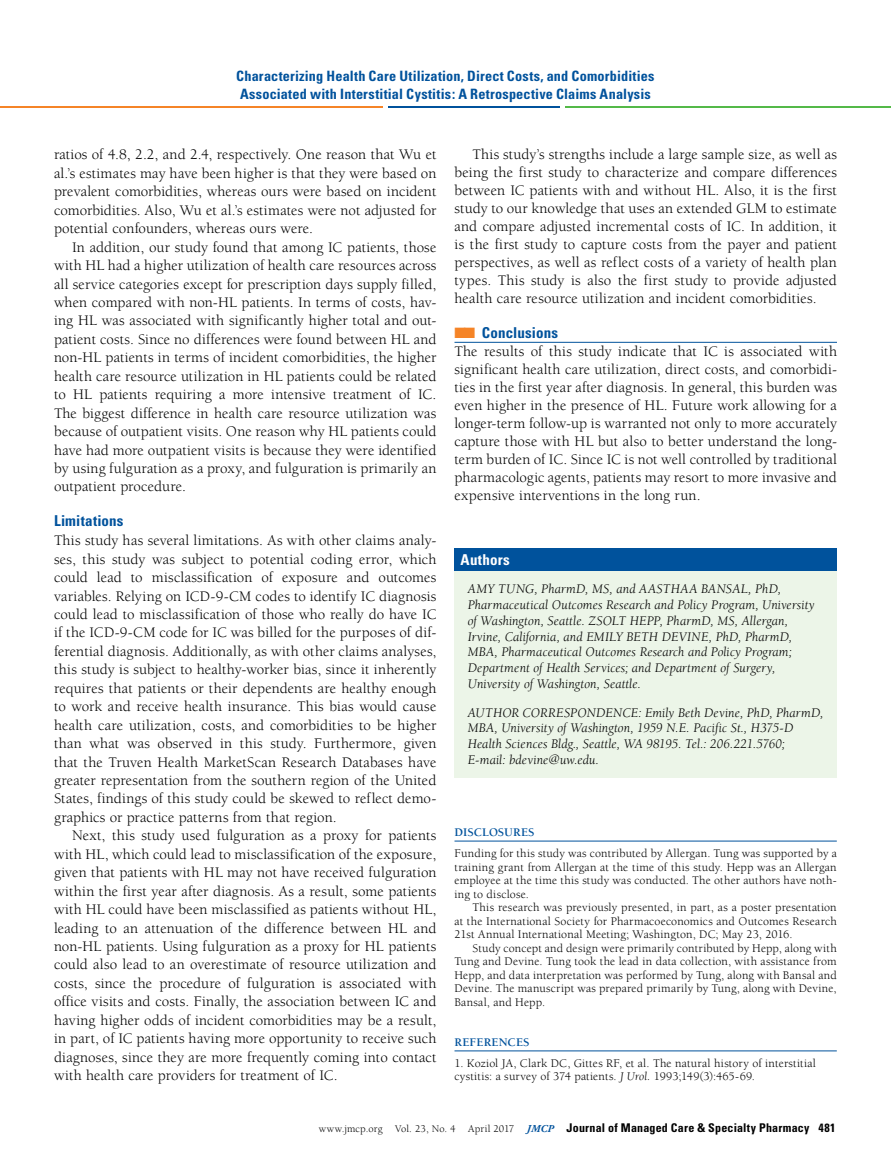
<style>
.page{position:relative;width:891px;height:1175px;background:#fff}
.page>*{position:absolute;margin:0;border:0;box-sizing:border-box;transform-origin:0 0}
.t1{font:15px/18.5px "Berkeley Pro";letter-spacing:.005em;color:#000;text-align:justify}
.t2{font:700 condensed 15px "Univers";letter-spacing:.01em;color:#00529c}
.t3{font:700 condensed 15px "Univers";letter-spacing:.02em;color:#fff}
.t4{font:700 condensed 14.25px/18px "Univers";letter-spacing:.015em;color:#00529c}
.t5{font:italic 13.5px/15.8px "Berkeley Pro";letter-spacing:.005em;color:#000}
.t6{font:12px/13.5px "Berkeley Pro";letter-spacing:.015em;color:#000;text-align:justify}
.t7{font:700 condensed 12px "Univers";letter-spacing:.015em;color:#000}
.t8{font:700 12px "Berkeley Pro";letter-spacing:.005em;color:#00529c}
.s1{color:#f58427}
.s2{font-style:italic}
.s3{font-family:"Berkeley Pro";font-weight:400;font-stretch:normal;font-size:10.5px}
.s4{font-family:"Adobe Garamond Pro";font-style:italic;font-stretch:normal;font-size:10.5px;color:#00529c}
</style>
<div class="page">
<hr style="left:0;top:107px;width:383px;height:1px;background:#f58427">
<hr style="left:388px;top:107px;width:172px;height:1px;background:#00529c">
<hr style="left:565px;top:107px;width:326px;height:1px;background:#54b948">
<hr style="left:455px;top:342px;width:382px;height:1px;background:#00529c">
<div style="left:454px;top:548px;width:383px;height:229px;background:#ecf5e8"></div>
<div style="left:454px;top:548px;width:383px;height:22px;background:#00529c"></div>
<hr style="left:455px;top:840px;width:382px;height:1px;background:#00529c">
<hr style="left:455px;top:1050px;width:382px;height:1px;background:#00529c">
<p class="t4" style="left:236px;top:67px;width:420px">Characterizing Health Care Utilization, Direct Costs, and Comorbidities<br>Associated with Interstitial Cystitis: A Retrospective Claims Analysis</p>
<p class="t1" style="left:54px;top:145px;width:384px">ratios of 4.8, 2.2, and 2.4, respectively. One reason that Wu et al.’s estimates may have been higher is that they were based on prevalent comorbidities, whereas ours were based on incident comorbidities. Also, Wu et al.’s estimates were not adjusted for potential confounders, whereas ours were.</p>
<p class="t1" style="left:54px;top:238px;width:384px;text-indent:18px">In addition, our study found that among IC patients, those with HL had a higher utilization of health care resources across all service categories except for prescription days supply filled, when compared with non-HL patients. In terms of costs, hav&shy;ing HL was associated with significantly higher total and out&shy;patient costs. Since no differences were found between HL and non-HL patients in terms of incident comorbidities, the higher health care resource utilization in HL patients could be related to HL patients requiring a more intensive treatment of IC.<br>The biggest difference in health care resource utilization was because of outpatient visits. One reason why HL patients could have had more outpatient visits is because they were identified by using fulguration as a proxy, and fulguration is primarily an outpatient procedure.</p>
<p class="t2" style="left:54px;top:511px;width:71px">Limitations</p>
<p class="t1" style="left:54px;top:531px;width:384px">This study has several limitations. As with other claims analy&shy;ses, this study was subject to potential coding error, which could lead to misclassification of exposure and outcomes variables. Relying on ICD-9-CM codes to identify IC diagnosis could lead to misclassification of those who really do have IC if the ICD-9-CM code for IC was billed for the purposes of dif&shy;ferential diagnosis. Additionally, as with other claims analyses, this study is subject to healthy-worker bias, since it inherently requires that patients or their dependents are healthy enough to work and receive health insurance. This bias would cause health care utilization, costs, and comorbidities to be higher than what was observed in this study. Furthermore, given that the Truven Health MarketScan Research Databases have greater representation from the southern region of the United States, findings of this study could be skewed to reflect demo&shy;graphics or practice patterns from that region.</p>
<p class="t1" style="left:54px;top:826px;width:384px;text-indent:18px">Next, this study used fulguration as a proxy for patients with HL, which could lead to misclassification of the exposure, given that patients with HL may not have received fulguration within the first year after diagnosis. As a result, some patients with HL could have been misclassified as patients without HL, leading to an attenuation of the difference between HL and non-HL patients. Using fulguration as a proxy for HL patients could also lead to an overestimate of resource utilization and costs, since the procedure of fulguration is associated with office visits and costs. Finally, the association between IC and having higher odds of incident comorbidities may be a result, in part, of IC patients having more opportunity to receive such diagnoses, since they are more frequently coming into contact with health care providers for treatment of IC.</p>
<p class="t1" style="left:455px;top:145px;width:384px;line-height:18px;text-indent:18px">This study’s strengths include a large sample size, as well as being the first study to characterize and compare differences between IC patients with and without HL. Also, it is the first study to our knowledge that uses an extended GLM to estimate and compare adjusted incremental costs of IC. In addition, it is the first study to capture costs from the payer and patient perspectives, as well as reflect costs of a variety of health plan types. This study is also the first study to provide adjusted health care resource utilization and incident comorbidities.</p>
<p class="t2" style="left:455px;top:323px;width:105px"><span class="s1">■■</span> Conclusions</p>
<p class="t1" style="left:455px;top:343px;width:384px;line-height:18px">The results of this study indicate that IC is associated with significant health care utilization, direct costs, and comorbidi&shy;ties in the first year after diagnosis. In general, this burden was even higher in the presence of HL. Future work allowing for a longer-term follow-up is warranted not only to more accurately capture those with HL but also to better understand the long&shy;term burden of IC. Since IC is not well controlled by traditional pharmacologic agents, patients may resort to more invasive and expensive interventions in the long run.</p>
<p class="t3" style="left:461px;top:550px;width:51px">Authors</p>
<p class="t5" style="left:468px;top:581px;width:348px">AMY TUNG, PharmD, MS, and AASTHAA BANSAL, PhD, Pharmaceutical Outcomes Research and Policy Program, University of Washington, Seattle. ZSOLT HEPP, PharmD, MS, Allergan, Irvine, California, and EMILY BETH DEVINE, PhD, PharmD, MBA, Pharmaceutical Outcomes Research and Policy Program; Department of Health Services; and Department of Surgery, University of Washington, Seattle.</p>
<p class="t5" style="left:468px;top:704px;width:357px">AUTHOR CORRESPONDENCE: Emily Beth Devine, PhD, PharmD, MBA, University of Washington, 1959 N.E. Pacific St., H375-D Health Sciences Bldg., Seattle, WA 98195. Tel.: 206.221.5760; E-mail: bdevine@uw.edu.</p>
<p class="t8" style="left:455px;top:825px;width:82px">DISCLOSURES</p>
<p class="t6" style="left:455px;top:846px;width:384px">Funding for this study was contributed by Allergan. Tung was supported by a training grant from Allergan at the time of this study. Hepp was an Allergan employee at the time this study was conducted. The other authors have noth&shy;ing to disclose.</p>
<p class="t6" style="left:455px;top:900px;width:384px;text-indent:18px">This research was previously presented, in part, as a poster presentation at the International Society for Pharmacoeconomics and Outcomes Research 21st Annual International Meeting; Washington, DC; May 23, 2016.</p>
<p class="t6" style="left:455px;top:941px;width:384px;text-indent:18px">Study concept and design were primarily contributed by Hepp, along with Tung and Devine. Tung took the lead in data collection, with assistance from Hepp, and data interpretation was performed by Tung, along with Bansal and Devine. The manuscript was prepared primarily by Tung, along with Devine, Bansal, and Hepp.</p>
<p class="t8" style="left:455px;top:1035px;width:77px">REFERENCES</p>
<p class="t6" style="left:455px;top:1056px;width:363px">1. Koziol JA, Clark DC, Gittes RF, et al. The natural history of interstitial cystitis: a survey of 374 patients. <span class="s2">J Urol.</span> 1993;149(3):465-69.</p>
<p class="t7" style="left:319px;top:1120px;width:518px"><span class="s3">www.jmcp.org Vol. 23, No. 4 April 2017</span> <span class="s4">JMCP</span> Journal of Managed Care &amp; Specialty Pharmacy 481</p>
</div>
